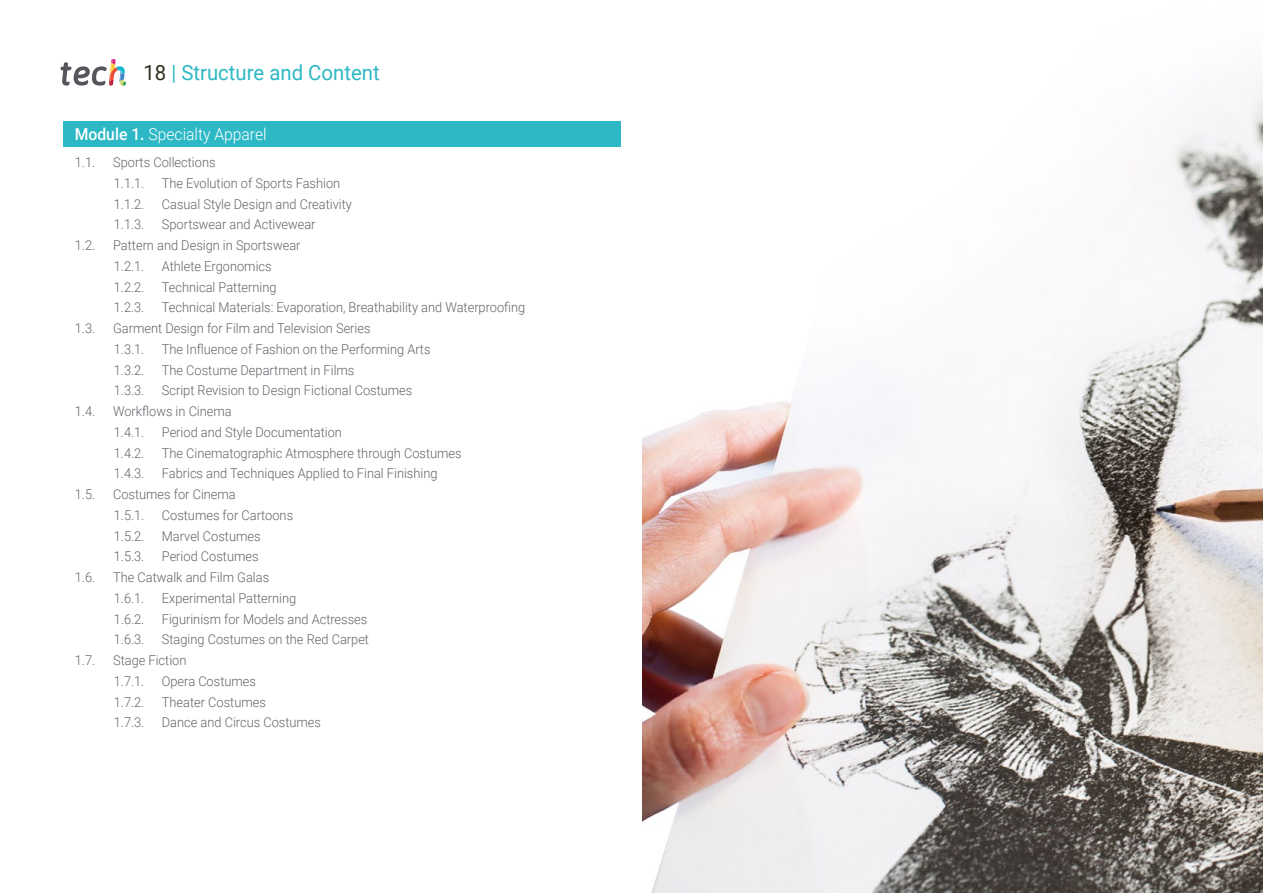
<style>
.page{position:relative;width:1263px;height:893px;background:#fff}
.page>*{position:absolute;margin:0;border:0;box-sizing:border-box;transform-origin:0 0}
.t1{font:21px "Roboto";color:#2db8c5}
.t2{font:300 16.5px "Roboto";color:#fff;scale:.95 1}
.t3{font:300 13.5px/20.7px "Roboto";color:#61646a;scale:.95 1}
.s1{color:#312e20}
.s2{font-weight:500}
</style>
<div class="page">
<div style="left:64px;top:121px;width:557px;height:25px;background:#2db8c5"></div>
<svg style="left:61px;top:59px;width:65px;height:27px"></svg>
<img style="left:642px;top:82px;width:621px;height:811px">
<h1 class="t1" style="left:144px;top:57px;width:238px"><span class="s1">18</span> | Structure and Content</h1>
<p class="t2" style="left:75px;top:123px;width:203px"><span class="s2">Module 1.</span> Specialty Apparel</p>
<p class="t3" style="left:75px;top:151px;width:23px">1.1.</p>
<p class="t3" style="left:113px;top:151px;width:109px">Sports Collections<br>1.1.1.</p>
<p class="t3" style="left:162px;top:172px;width:189px">The Evolution of Sports Fashion</p>
<p class="t3" style="left:114px;top:193px;width:34px">1.1.2.</p>
<p class="t3" style="left:162px;top:193px;width:202px">Casual Style Design and Creativity</p>
<p class="t3" style="left:114px;top:214px;width:34px">1.1.3.</p>
<p class="t3" style="left:162px;top:214px;width:163px">Sportswear and Activewear</p>
<p class="t3" style="left:75px;top:234px;width:23px">1.2.</p>
<p class="t3" style="left:113px;top:234px;width:199px">Pattern and Design in Sportswear<br>1.2.1.</p>
<p class="t3" style="left:162px;top:255px;width:117px">Athlete Ergonomics</p>
<p class="t3" style="left:114px;top:276px;width:34px">1.2.2.</p>
<p class="t3" style="left:162px;top:276px;width:122px">Technical Patterning</p>
<p class="t3" style="left:114px;top:297px;width:34px">1.2.3.</p>
<p class="t3" style="left:162px;top:297px;width:384px">Technical Materials: Evaporation, Breathability and Waterproofing</p>
<p class="t3" style="left:75px;top:317px;width:23px">1.3.</p>
<p class="t3" style="left:113px;top:317px;width:273px">Garment Design for Film and Television Series<br>1.3.1.</p>
<p class="t3" style="left:162px;top:338px;width:284px">The Influence of Fashion on the Performing Arts</p>
<p class="t3" style="left:114px;top:359px;width:34px">1.3.2.</p>
<p class="t3" style="left:162px;top:359px;width:204px">The Costume Department in Films</p>
<p class="t3" style="left:114px;top:380px;width:34px">1.3.3.</p>
<p class="t3" style="left:162px;top:380px;width:265px">Script Revision to Design Fictional Costumes</p>
<p class="t3" style="left:75px;top:400px;width:23px">1.4.</p>
<p class="t3" style="left:113px;top:400px;width:126px">Workflows in Cinema<br>1.4.1.</p>
<p class="t3" style="left:162px;top:421px;width:191px">Period and Style Documentation</p>
<p class="t3" style="left:114px;top:442px;width:34px">1.4.2.</p>
<p class="t3" style="left:162px;top:442px;width:317px">The Cinematographic Atmosphere through Costumes</p>
<p class="t3" style="left:114px;top:463px;width:34px">1.4.3.</p>
<p class="t3" style="left:162px;top:463px;width:292px">Fabrics and Techniques Applied to Final Finishing</p>
<p class="t3" style="left:75px;top:483px;width:23px">1.5.</p>
<p class="t3" style="left:113px;top:483px;width:131px">Costumes for Cinema<br>1.5.1.</p>
<p class="t3" style="left:162px;top:504px;width:140px">Costumes for Cartoons</p>
<p class="t3" style="left:114px;top:525px;width:34px">1.5.2.</p>
<p class="t3" style="left:162px;top:525px;width:105px">Marvel Costumes</p>
<p class="t3" style="left:114px;top:546px;width:34px">1.5.3.</p>
<p class="t3" style="left:162px;top:546px;width:103px">Period Costumes</p>
<p class="t3" style="left:75px;top:566px;width:23px">1.6.</p>
<p class="t3" style="left:113px;top:566px;width:166px">The Catwalk and Film Galas<br>1.6.1.</p>
<p class="t3" style="left:162px;top:587px;width:143px">Experimental Patterning</p>
<p class="t3" style="left:114px;top:608px;width:34px">1.6.2.</p>
<p class="t3" style="left:162px;top:608px;width:218px">Figurinism for Models and Actresses</p>
<p class="t3" style="left:114px;top:629px;width:34px">1.6.3.</p>
<p class="t3" style="left:162px;top:629px;width:220px">Staging Costumes on the Red Carpet</p>
<p class="t3" style="left:75px;top:649px;width:23px">1.7.</p>
<p class="t3" style="left:113px;top:649px;width:79px">Stage Fiction<br>1.7.1.</p>
<p class="t3" style="left:162px;top:670px;width:101px">Opera Costumes</p>
<p class="t3" style="left:114px;top:691px;width:34px">1.7.2.</p>
<p class="t3" style="left:162px;top:691px;width:111px">Theater Costumes</p>
<p class="t3" style="left:114px;top:712px;width:34px">1.7.3.</p>
<p class="t3" style="left:162px;top:712px;width:169px">Dance and Circus Costumes</p>
</div>
